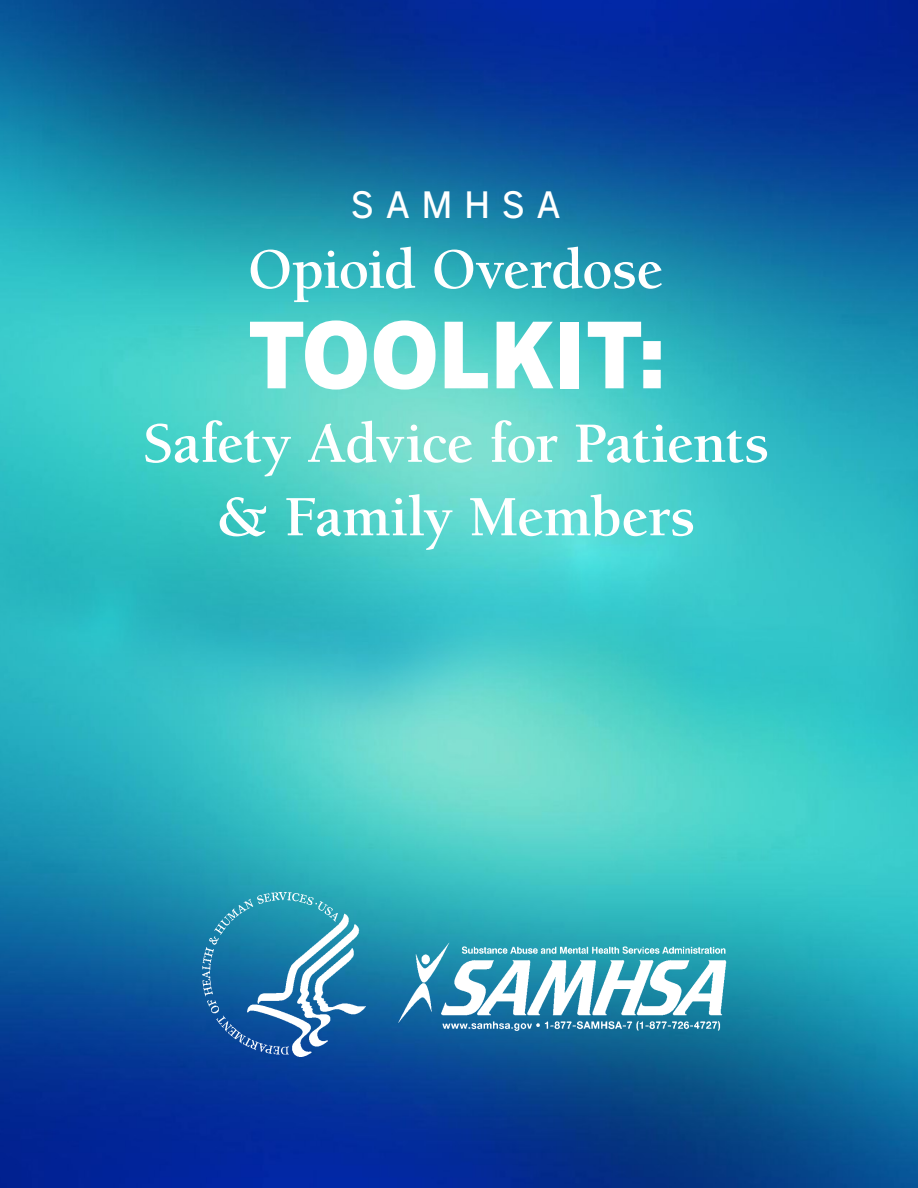
<style>
.page{position:relative;width:918px;height:1188px;background:#fff}
.page>*{position:absolute;margin:0;border:0;box-sizing:border-box;transform-origin:0 0}
.t1{font:900 90px "Benton Gothic";color:#fff}
.t2{font:700 58.5px/73.5px "Berkeley";letter-spacing:-.015em;color:#fff;text-align:center}
.t3{font:500 36px "Benton Gothic";color:#fff}
</style>
<div class="page">
<img style="left:0;top:0;width:918px;height:1188px">
<img style="left:396px;top:941px;width:331px;height:90px">
<img style="left:202px;top:893px;width:164px;height:164px">
<h1 class="t3" style="left:351px;top:183px;width:212px">S A M H S A</h1>
<p class="t2" style="left:248px;top:234px;width:417px">Opioid Overdose</p>
<p class="t1" style="left:247px;top:298px;width:420px">TOOLKIT:</p>
<p class="t2" style="left:143px;top:408px;width:628px">Safety Advice for Patients &amp; Family Members</p>
</div>
